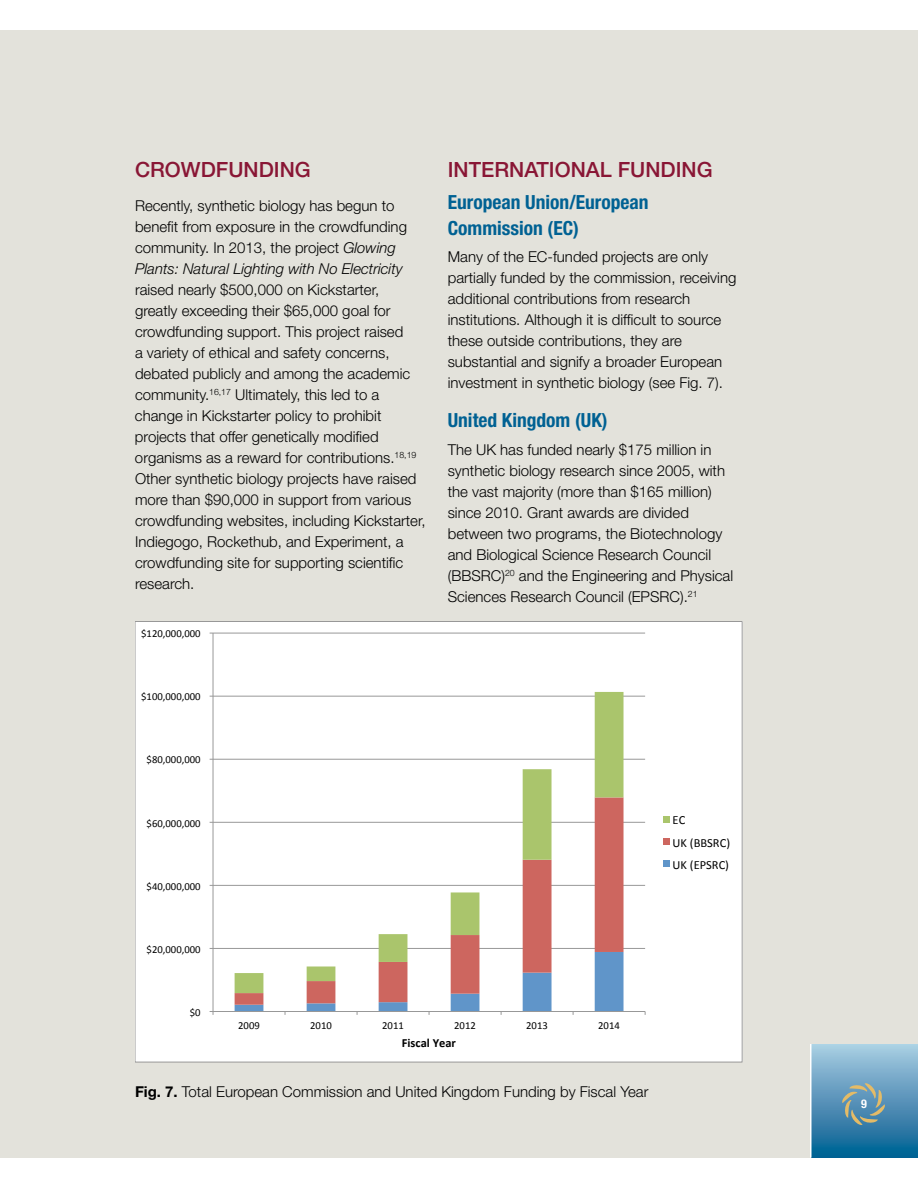
<style>
.page{position:relative;width:918px;height:1188px;background:#fff}
.page>*{position:absolute;margin:0;border:0;box-sizing:border-box;transform-origin:0 0}
.t1{font:500 21px "Helvetica Neue LT Std";color:#891635}
.t2{font:700 condensed 19.5px/25.5px "Helvetica Neue LT Std";color:#006193}
.t3{font:300 15px/21px "Helvetica Neue LT Std";color:#000}
.t4{font:12.45px/22.2px "Calibri";color:#000}
.t5{font:700 12.45px "Calibri";color:#000}
.t6{font:700 condensed 12px "Helvetica Neue LT Std";color:#fff}
.t7{font:10.65px "Calibri";color:#000}
.s1{font-style:italic}
.s2{font-weight:700}
</style>
<div class="page">
<div style="left:0;top:30px;width:918px;height:1128px;background:#e3e2db"></div>
<div style="left:811px;top:1044px;width:107px;height:114px;background:linear-gradient(to bottom,#adcce2,#015e92)"></div>
<svg style="left:842px;top:1083px;width:43px;height:42px;background:#7499a4"></svg>
<hr style="left:810px;top:1044px;width:2px;height:114px;background:#fff">
<div style="left:135px;top:621px;width:607px;height:441px;background:#fff"></div>
<hr style="left:213px;top:948px;width:432px;height:1px;background:#989898">
<hr style="left:213px;top:885px;width:432px;height:1px;background:#989898">
<hr style="left:213px;top:822px;width:432px;height:1px;background:#989898">
<hr style="left:213px;top:759px;width:432px;height:1px;background:#989898">
<hr style="left:213px;top:696px;width:432px;height:1px;background:#989898">
<hr style="left:213px;top:633px;width:432px;height:1px;background:#989898">
<svg style="left:235px;top:692px;width:389px;height:260px"></svg>
<hr style="left:213px;top:633px;width:1px;height:379px;background:#989898">
<hr style="left:213px;top:1011px;width:432px;height:1px;background:#989898">
<svg style="left:235px;top:952px;width:389px;height:63px"></svg>
<div style="left:663px;top:816px;width:7px;height:7px;background:#aac56c"></div>
<div style="left:663px;top:838px;width:7px;height:7px;background:#cd665f"></div>
<div style="left:663px;top:861px;width:7px;height:6px;background:#6095c9"></div>
<h1 class="t1" style="left:135px;top:157px;width:177px">CROWDFUNDING</h1>
<p class="t3" style="left:135px;top:195px;width:274px">Recently, synthetic biology has begun to benefit from exposure in the crowdfunding community. In 2013, the project <span class="s1">Glowing Plants: Natural Lighting with No Electricity</span></p>
<p class="t3" style="left:135px;top:279px;width:292px">raised nearly $500,000 on Kickstarter,<br>greatly exceeding their $65,000 goal for crowdfunding support. This project raised<br>a variety of ethical and safety concerns, debated publicly and among the academic community.<sup>16,17</sup> Ultimately, this led to a change in Kickstarter policy to prohibit projects that offer genetically modified organisms as a reward for contributions.<sup>18,19<br></sup>Other synthetic biology projects have raised more than $90,000 in support from various crowdfunding websites, including Kickstarter, Indiegogo, Rockethub, and Experiment, a crowdfunding site for supporting scientific research.</p>
<p class="t7" style="left:141px;top:627px;width:61px">$120,000,000</p>
<p class="t7" style="left:141px;top:690px;width:61px">$100,000,000</p>
<p class="t7" style="left:147px;top:753px;width:56px">$80,000,000</p>
<p class="t7" style="left:147px;top:816px;width:56px">$60,000,000</p>
<p class="t7" style="left:147px;top:879px;width:56px">$40,000,000</p>
<p class="t7" style="left:147px;top:943px;width:56px">$20,000,000</p>
<p class="t7" style="left:190px;top:1006px;width:12px">$0</p>
<h1 class="t1" style="left:448px;top:157px;width:266px">INTERNATIONAL FUNDING</h1>
<h2 class="t2" style="left:448px;top:189px;width:202px">European Union/European<br>Commission (EC)</h2>
<p class="t3" style="left:448px;top:246px;width:290px">Many of the EC-funded projects are only partially funded by the commission, receiving additional contributions from research institutions. Although it is difficult to source these outside contributions, they are substantial and signify a broader European investment in synthetic biology (see Fig. 7).</p>
<h2 class="t2" style="left:448px;top:408px;width:161px">United Kingdom (UK)</h2>
<p class="t3" style="left:448px;top:439px;width:287px">The UK has funded nearly $175 million in synthetic biology research since 2005, with the vast majority (more than $165 million) since 2010. Grant awards are divided between two programs, the Biotechnology and Biological Science Research Council (BBSRC)<sup>20</sup> and the Engineering and Physical Sciences Research Council (EPSRC).<sup>21</sup></p>
<p class="t4" style="left:673px;top:809px;width:59px">EC<br>UK (BBSRC)<br>UK (EPSRC)</p>
<p class="t7" style="left:238px;top:1019px;width:23px">2009</p>
<p class="t7" style="left:310px;top:1019px;width:23px">2010</p>
<p class="t7" style="left:382px;top:1019px;width:23px">2011</p>
<p class="t7" style="left:454px;top:1019px;width:23px">2012</p>
<p class="t7" style="left:526px;top:1019px;width:23px">2013</p>
<p class="t7" style="left:598px;top:1019px;width:23px">2014</p>
<p class="t5" style="left:402px;top:1035px;width:56px">Fiscal Year</p>
<p class="t3" style="left:135px;top:1081px;width:515px"><span class="s2">Fig. 7.</span> Total European Commission and United Kingdom Funding by Fiscal Year</p>
<p class="t6" style="left:861px;top:1097px;width:7px">9</p>
</div>
